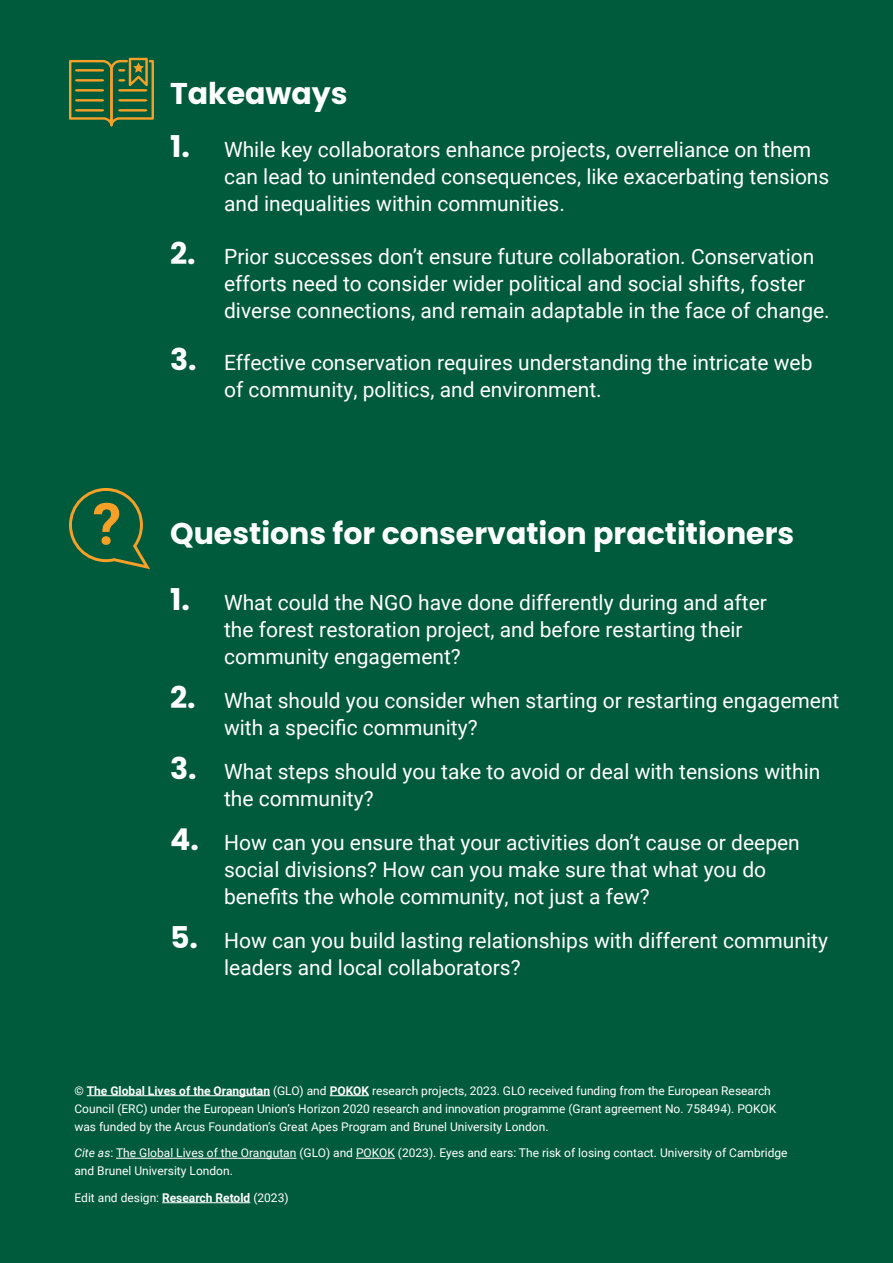
<style>
.page{position:relative;width:893px;height:1263px;background:#005a3c}
.page>*{position:absolute;margin:0;border:0;box-sizing:border-box;transform-origin:0 0}
.t1{font:700 30px "Poppins";color:#fff}
.t2{font:21px/27px "Roboto";color:#fff}
.t3{font:12px/18px "Roboto";color:#fff}
.s1{font-family:"Poppins";font-weight:700;font-size:30px}
.s2{font-weight:700}
.s3{font-style:italic}
</style>
<div class="page">
<hr style="left:87px;top:1095px;width:183px;height:1px;background:#fff">
<hr style="left:330px;top:1095px;width:39px;height:1px;background:#fff">
<hr style="left:116px;top:1158px;width:180px;height:1px;background:#fff">
<hr style="left:356px;top:1158px;width:39px;height:1px;background:#fff">
<hr style="left:162px;top:1202px;width:88px;height:1px;background:#fff">
<svg style="left:69px;top:488px;width:81px;height:81px"></svg>
<svg style="left:69px;top:58px;width:85px;height:68px"></svg>
<h1 class="t1" style="left:170px;top:76px;width:179px">Takeaways</h1>
<p class="t2" style="left:224px;top:135px;width:607px;text-indent:-54px"><span class="s1">1.</span> While key collaborators enhance projects, overreliance on them can lead to unintended consequences, like exacerbating tensions and inequalities within communities.</p>
<p class="t2" style="left:224px;top:242px;width:607px;text-indent:-54px"><span class="s1">2.</span> Prior successes don’t ensure future collaboration. Conservation efforts need to consider wider political and social shifts, foster diverse connections, and remain adaptable in the face of change.</p>
<p class="t2" style="left:224px;top:348px;width:590px;text-indent:-54px"><span class="s1">3.</span> Effective conservation requires understanding the intricate web of community, politics, and environment.</p>
<h1 class="t1" style="left:170px;top:516px;width:626px">Questions for conservation practitioners</h1>
<p class="t2" style="left:224px;top:588px;width:544px;text-indent:-54px"><span class="s1">1.</span> What could the NGO have done differently during and after the forest restoration project, and before restarting their community engagement?</p>
<p class="t2" style="left:224px;top:686px;width:617px;text-indent:-54px"><span class="s1">2.</span> What should you consider when starting or restarting engagement with a specific community?</p>
<p class="t2" style="left:224px;top:757px;width:598px;text-indent:-54px"><span class="s1">3.</span> What steps should you take to avoid or deal with tensions within the community?</p>
<p class="t2" style="left:224px;top:828px;width:577px;text-indent:-54px"><span class="s1">4.</span> How can you ensure that your activities don’t cause or deepen social divisions? How can you make sure that what you do benefits the whole community, not just a few?</p>
<p class="t2" style="left:224px;top:926px;width:605px;text-indent:-54px"><span class="s1">5.</span> How can you build lasting relationships with different community leaders and local collaborators?</p>
<p class="t3" style="left:74px;top:1081px;width:703px">© <span class="s2">The Global Lives of the Orangutan</span> (GLO) and <span class="s2">POKOK</span> research projects, 2023. GLO received funding from the European Research<br>Council (ERC) under the European Union’s Horizon 2020 research and innovation programme (Grant agreement No. 758494). POKOK was funded by the Arcus Foundation’s Great Apes Program and Brunel University London.</p>
<p class="t3" style="left:74px;top:1143px;width:715px"><span class="s3">Cite as</span>: The Global Lives of the Orangutan (GLO) and POKOK (2023). Eyes and ears: The risk of losing contact. University of Cambridge and Brunel University London.</p>
<p class="t3" style="left:74px;top:1188px;width:216px">Edit and design: <span class="s2">Research Retold</span> (2023)</p>
</div>
